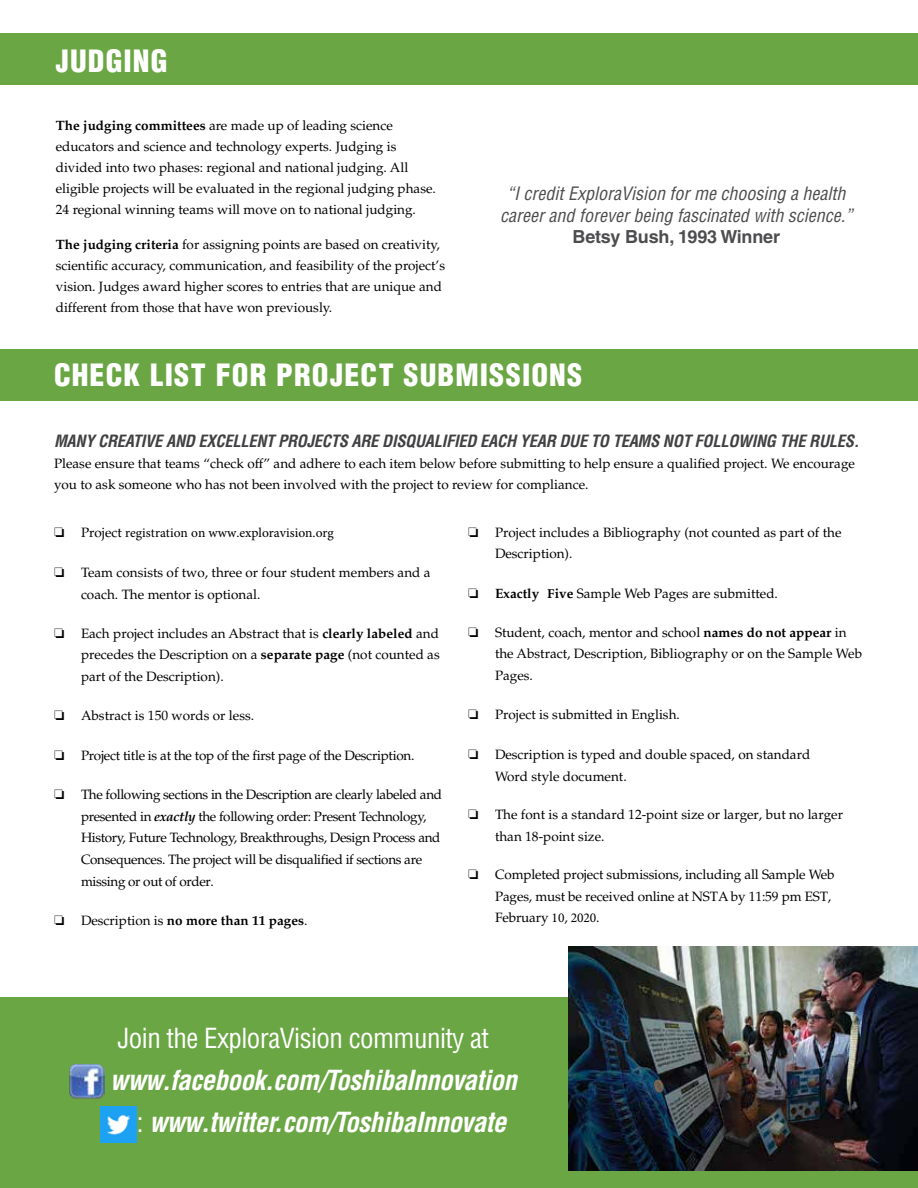
<style>
.page{position:relative;width:918px;height:1188px;background:#fff}
.page>*{position:absolute;margin:0;border:0;box-sizing:border-box;transform-origin:0 0}
.t1{font:900 condensed 30px "Helvetica LT Std";letter-spacing:.04em;color:#fff}
.t2{font:italic 700 condensed 27px "Helvetica LT Std";letter-spacing:-.02em;color:#fff}
.t3{font:condensed 27px "Helvetica LT Std";letter-spacing:-.02em;color:#fff}
.t4{font:italic condensed 18px/22.5px "Helvetica LT Std";color:#4d4d4f;text-align:center}
.t5{font:700 18px "Helvetica LT Std";letter-spacing:-.01em;color:#4d4d4f}
.t6{font:italic 700 condensed 16.5px "Helvetica LT Std";letter-spacing:-.015em;color:#414042}
.t7{font:13.5px/21px "Palatino LT Std";color:#000}
.t8{font:13.5px/21.6px "Palatino LT Std";letter-spacing:-.025em;color:#000}
.t9{font:13.5px "Palatino LT Std";letter-spacing:-.02em;color:#000}
.t10{font:13.5px "Minion Pro";color:#000}
.t11{font:700 13.5px "Palatino LT Std";color:#000}
.s1{font-weight:700}
.s2{font-family:"Palatino LT Std"}
.s3{font-weight:700;font-style:italic}
.s4{font-weight:400}
.s5{font-family:"Minion Pro";font-weight:700}
.s6{font-family:"Minion Pro"}
.s7{font-weight:400;font-style:normal}
</style>
<div class="page">
<div style="left:0;top:997px;width:918px;height:191px;background:#6ba644"></div>
<div style="left:0;top:349px;width:918px;height:52px;background:#6ba644"></div>
<div style="left:0;top:33px;width:918px;height:52px;background:#6ba644"></div>
<img style="left:100px;top:1106px;width:36px;height:36px">
<img style="left:69px;top:1064px;width:35px;height:35px">
<img style="left:568px;top:946px;width:350px;height:225px">
<h1 class="t1" style="left:56px;top:42px;width:113px">JUDGING</h1>
<p class="t7" style="left:56px;top:115px;width:382px"><span class="s1">The judging committees</span> are made up of leading science educators and science and technology experts. Judging is divided into two phases: regional and national judging. All eligible projects will be evaluated in the regional judging phase.<br>24 regional winning teams will move on to national judging.</p>
<p class="t7" style="left:56px;top:234px;width:391px"><span class="s1">The judging criteria</span> for assigning points are based on creativity, scientific accuracy, communication, and feasibility of the project’s vision. Judges award higher scores to entries that are unique and different from those that have won previously.</p>
<h3 class="t4" style="left:500px;top:182px;width:354px">“I credit ExploraVision for me choosing a health career and forever being fascinated with science.”</h3>
<h3 class="t5" style="left:573px;top:226px;width:209px">Betsy Bush, 1993 Winner</h3>
<h1 class="t1" style="left:54px;top:356px;width:530px">CHECK LIST FOR PROJECT SUBMISSIONS</h1>
<p class="t6" style="left:54px;top:431px;width:807px">MANY CREATIVE AND EXCELLENT PROJECTS ARE DISQUALIFIED EACH YEAR DUE TO TEAMS NOT FOLLOWING THE RULES.</p>
<p class="t7" style="left:54px;top:453px;width:803px">Please ensure that teams “check off” and adhere to each item below before submitting to help ensure a qualified project. We encourage you to ask someone who has not been involved with the project to review for compliance.</p>
<p class="t10" style="left:54px;top:524px;width:281px">❏ <span class="s2">Project</span> registration on www.exploravision.org</p>
<p class="t7" style="left:81px;top:562px;width:351px;line-height:21.6px;text-indent:-27px">❏ Team consists of two, three or four student members and a coach. The mentor is optional.</p>
<p class="t7" style="left:81px;top:623px;width:360px;line-height:21.6px;text-align:justify;text-indent:-27px">❏ Each project includes an Abstract that is <span class="s1">clearly labeled</span> and precedes the Description on a <span class="s1">separate page</span> (not counted as part of the Description).</p>
<p class="t7" style="left:54px;top:706px;width:202px">❏ Abstract is 150 words or less.</p>
<p class="t9" style="left:54px;top:748px;width:362px">❏ Project title is at the top of the first page of the Description.</p>
<p class="t8" style="left:81px;top:784px;width:363px;text-indent:-27px">❏ The following sections in the Description are clearly labeled and presented in <span class="s3">exactly</span> the following order: Present Technology, History, Future Technology, Breakthroughs, Design Process and Consequences. The project will be disqualified if sections are missing or out of order.</p>
<p class="t11" style="left:54px;top:913px;width:255px">❏ <span class="s4">Description is</span> no more than 11 pages<span class="s4">.</span></p>
<p class="t7" style="left:495px;top:522px;width:348px;line-height:21.6px;text-indent:-27px">❏ Project includes a Bibliography (not counted as part of the<br>Description).</p>
<p class="t7" style="left:468px;top:583px;width:311px">❏ <span class="s1">Exactly</span> <span class="s5">F</span><span class="s1">ive</span> Sample Web Pages are submitted.</p>
<p class="t7" style="left:495px;top:621px;width:369px;line-height:21.6px;text-indent:-27px">❏ Student, coach, mentor and school <span class="s1">names do not appear</span> in the Abstract, Description, Bibliography or on the Sample Web<br>Pages.</p>
<p class="t7" style="left:468px;top:705px;width:213px">❏ Project is submitted in English.</p>
<p class="t7" style="left:495px;top:744px;width:317px;line-height:21.6px;text-indent:-27px">❏ Description is typed and double spaced, on standard<br>Word style document.</p>
<p class="t7" style="left:495px;top:804px;width:350px;line-height:21.6px;text-indent:-27px">❏ The font is a standard 12-point size or larger, but no larger than 18-point size.</p>
<p class="t7" style="left:495px;top:864px;width:341px;text-indent:-27px">❏ Completed project submissions, including all Sample Web<br>Pages, must be received online at NSTA by 11:59 pm EST,<br>February <span class="s6">10</span>, <span class="s6">2020</span>.</p>
<h2 class="t3" style="left:118px;top:1021px;width:373px">Join the ExploraVision community at</h2>
<h2 class="t2" style="left:98px;top:1063px;width:421px"><span class="s7">:</span> www.facebook.com/ToshibaInnovation</h2>
<h2 class="t2" style="left:137px;top:1105px;width:371px"><span class="s7">:</span> www.twitter.com/ToshibaInnovate</h2>
</div>
